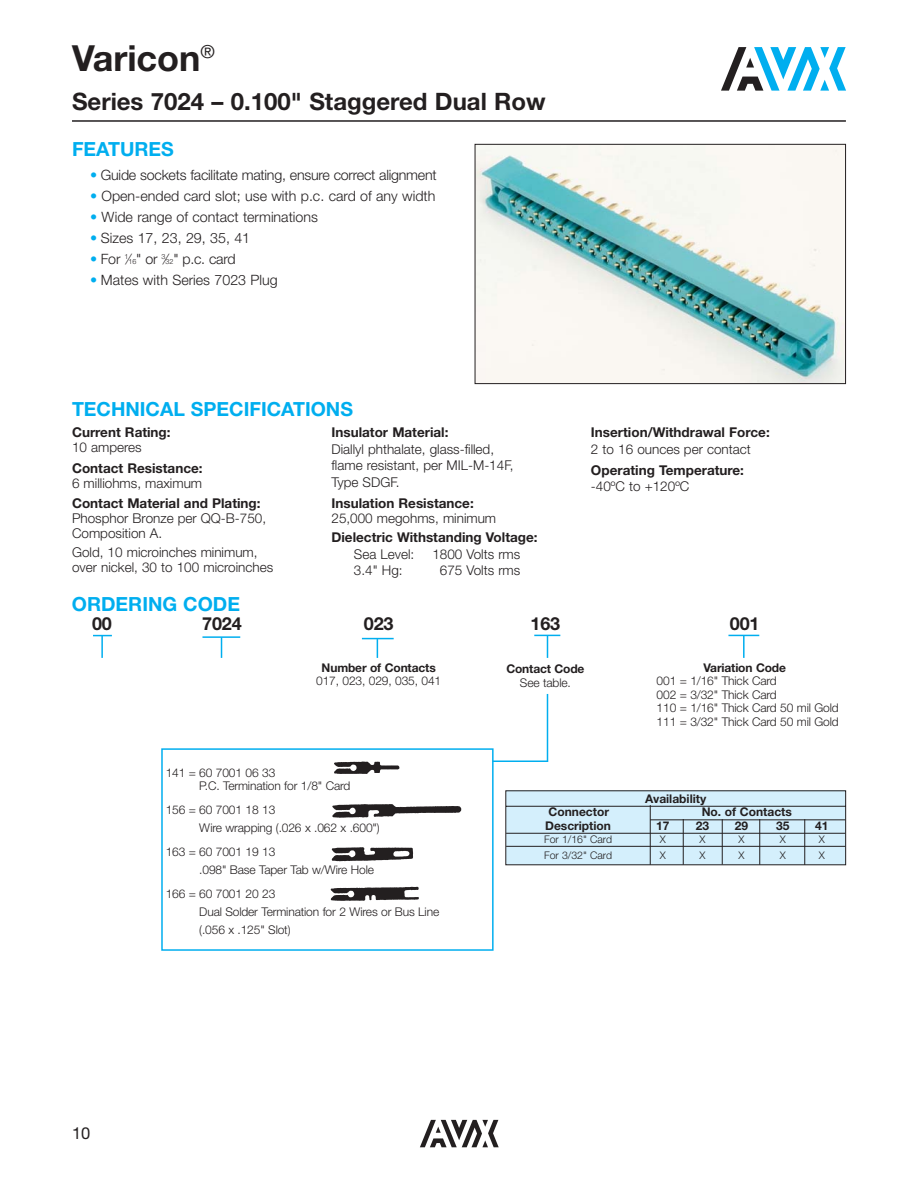
<style>
.page{position:relative;width:918px;height:1188px;background:#fff}
.page>*{position:absolute;margin:0;border:0;box-sizing:border-box;transform-origin:0 0}
.t1{font:700 36px "Helvetica Neue LT Std";color:#231f20}
.t2{font:700 24px "Helvetica Neue LT Std";color:#231f20}
.t3{font:700 19.5px "Helvetica Neue LT Std";color:#00aeef}
.t4{font:700 18px "Helvetica Neue LT Std";letter-spacing:-.01em;color:#231f20}
.t5{font:16.5px "Helvetica Neue LT Std";color:#231f20}
.t6{font:300 14.25px "Helvetica Neue LT Std";color:#231f20}
.t7{font:300 13.5px/15px "Helvetica Neue LT Std";color:#231f20}
.t8{font:700 13.5px "Helvetica Neue LT Std";color:#231f20}
.t9{font:300 12px/13.5px "Helvetica Neue LT Std";letter-spacing:-.01em;color:#231f20}
.t10{font:700 12px "Helvetica Neue LT Std";color:#231f20}
.t11{font:300 10.5px "Helvetica Neue LT Std";color:#231f20}
.s1{color:#00aeef}
.s2{font-size:7.2px}
</style>
<div class="page">
<svg style="left:420px;top:1120px;width:79px;height:27px"></svg>
<svg style="left:721px;top:47px;width:125px;height:44px"></svg>
<hr style="left:72px;top:120px;width:774px;height:2px;background:#231f20">
<hr style="left:101px;top:636px;width:2px;height:22px;background:#00aeef">
<svg style="left:221px;top:638px;width:1px;height:20px"></svg>
<svg style="left:377px;top:639px;width:1px;height:19px"></svg>
<hr style="left:547px;top:694px;width:1px;height:68px;background:#00aeef">
<hr style="left:743px;top:636px;width:2px;height:22px;background:#00aeef">
<svg style="left:93px;top:635px;width:19px;height:1px"></svg>
<hr style="left:202px;top:636px;width:38px;height:2px;background:#00aeef">
<hr style="left:362px;top:638px;width:32px;height:1px;background:#00aeef">
<svg style="left:534px;top:635px;width:26px;height:23px"></svg>
<hr style="left:728px;top:635px;width:31px;height:1px;background:#00aeef">
<svg style="left:505px;top:790px;width:341px;height:75px;background:#cae3f0"></svg>
<hr style="left:650px;top:819px;width:195px;height:1px;background:#231f20">
<hr style="left:506px;top:833px;width:339px;height:1px;background:#231f20">
<hr style="left:506px;top:846px;width:339px;height:1px;background:#231f20">
<hr style="left:650px;top:805px;width:1px;height:60px;background:#231f20">
<hr style="left:683px;top:819px;width:1px;height:46px;background:#231f20">
<hr style="left:722px;top:819px;width:1px;height:46px;background:#231f20">
<hr style="left:759px;top:819px;width:1px;height:46px;background:#231f20">
<hr style="left:804px;top:819px;width:1px;height:46px;background:#231f20">
<img style="left:477px;top:146px;width:367px;height:236px">
<div style="left:475px;top:144px;width:371px;height:240px;border:1px solid #231f20"></div>
<hr style="left:493px;top:760px;width:55px;height:2px;background:#00aeef">
<div style="left:161px;top:748px;width:333px;height:203px;border:2px solid #00aeef"></div>
<img style="left:332px;top:804px;width:130px;height:14px">
<img style="left:331px;top:847px;width:83px;height:15px">
<img style="left:330px;top:886px;width:89px;height:15px">
<img style="left:334px;top:761px;width:66px;height:13px">
<h1 class="t1" style="left:72px;top:45px;width:145px">Varicon<sup>®</sup></h1>
<h2 class="t2" style="left:72px;top:93px;width:475px">Series 7024 – 0.100" Staggered Dual Row</h2>
<h3 class="t3" style="left:72px;top:142px;width:103px">FEATURES</h3>
<p class="t6" style="left:90px;top:170px;width:348px"><span class="s1">•</span> Guide sockets facilitate mating, ensure correct alignment</p>
<p class="t6" style="left:90px;top:191px;width:347px"><span class="s1">•</span> Open-ended card slot; use with p.c. card of any width</p>
<p class="t6" style="left:90px;top:212px;width:229px"><span class="s1">•</span> Wide range of contact terminations</p>
<p class="t6" style="left:90px;top:233px;width:162px"><span class="s1">•</span> Sizes 17, 23, 29, 35, 41</p>
<p class="t6" style="left:90px;top:254px;width:147px"><span class="s1">•</span> For <sup>1</sup>⁄<span class="s2">16</span>" or <sup>3</sup>⁄<span class="s2">32</span>" p.c. card</p>
<p class="t6" style="left:90px;top:275px;width:189px"><span class="s1">•</span> Mates with Series 7023 Plug</p>
<h3 class="t3" style="left:72px;top:402px;width:283px">TECHNICAL SPECIFICATIONS</h3>
<p class="t8" style="left:72px;top:428px;width:100px">Current Rating:</p>
<p class="t7" style="left:72px;top:441px;width:71px">10 amperes</p>
<p class="t8" style="left:72px;top:464px;width:132px">Contact Resistance:</p>
<p class="t7" style="left:72px;top:477px;width:132px">6 milliohms, maximum</p>
<p class="t8" style="left:72px;top:498px;width:190px">Contact Material and Plating:</p>
<p class="t7" style="left:72px;top:512px;width:196px">Phosphor Bronze per QQ-B-750,<br>Composition A.</p>
<p class="t7" style="left:72px;top:546px;width:203px">Gold, 10 microinches minimum, over nickel, 30 to 100 microinches</p>
<h3 class="t3" style="left:72px;top:597px;width:170px">ORDERING CODE</h3>
<p class="t8" style="left:331px;top:428px;width:119px">Insulator Material:</p>
<p class="t7" style="left:331px;top:442px;width:184px;line-height:16.5px">Diallyl phthalate, glass-filled, flame resistant, per MIL-M-14F,<br>Type SDGF.</p>
<p class="t8" style="left:331px;top:498px;width:144px">Insulation Resistance:</p>
<p class="t7" style="left:331px;top:512px;width:166px">25,000 megohms, minimum</p>
<p class="t8" style="left:331px;top:533px;width:208px">Dielectric Withstanding Voltage:</p>
<p class="t7" style="left:354px;top:548px;width:62px">Sea Level:</p>
<p class="t7" style="left:432px;top:548px;width:90px">1800 Volts rms</p>
<p class="t7" style="left:354px;top:564px;width:50px">3.4" Hg:</p>
<p class="t7" style="left:440px;top:564px;width:82px">675 Volts rms</p>
<p class="t8" style="left:591px;top:428px;width:180px">Insertion/Withdrawal Force:</p>
<p class="t7" style="left:591px;top:443px;width:161px">2 to 16 ounces per contact</p>
<p class="t8" style="left:591px;top:465px;width:155px">Operating Temperature:</p>
<p class="t7" style="left:591px;top:480px;width:100px">-40ºC to +120ºC</p>
<h3 class="t4" style="left:92px;top:617px;width:21px">00</h3>
<h3 class="t4" style="left:202px;top:617px;width:41px">7024</h3>
<h3 class="t4" style="left:364px;top:617px;width:31px">023</h3>
<p class="t10" style="left:322px;top:663px;width:116px">Number of Contacts</p>
<p class="t9" style="left:316px;top:675px;width:127px">017, 023, 029, 035, 041</p>
<p class="t9" style="left:199px;top:767px;width:153px;text-indent:-34px">141 = 60 7001 06 33<br>P.C. Termination for 1/8" Card</p>
<p class="t9" style="left:199px;top:802px;width:182px;line-height:18px;text-indent:-34px">156 = 60 7001 18 13<br>Wire wrapping (.026 x .062 x .600")</p>
<p class="t9" style="left:199px;top:844px;width:176px;line-height:18px;text-indent:-34px">163 = 60 7001 19 13<br>.098" Base Taper Tab w/Wire Hole</p>
<p class="t9" style="left:199px;top:886px;width:241px;line-height:18px;text-indent:-34px">166 = 60 7001 20 23<br>Dual Solder Termination for 2 Wires or Bus Line (.056 x .125" Slot)</p>
<h3 class="t4" style="left:531px;top:617px;width:31px">163</h3>
<p class="t10" style="left:506px;top:665px;width:80px">Contact Code</p>
<p class="t9" style="left:520px;top:677px;width:52px">See table.</p>
<h3 class="t4" style="left:730px;top:617px;width:31px">001</h3>
<p class="t10" style="left:704px;top:663px;width:84px">Variation Code</p>
<p class="t9" style="left:657px;top:675px;width:184px">001 = 1/16" Thick Card<br>002 = 3/32" Thick Card<br>110 = 1/16" Thick Card 50 mil Gold<br>111 = 3/32" Thick Card 50 mil Gold</p>
<p class="t10" style="left:645px;top:794px;width:63px">Availability</p>
<p class="t10" style="left:549px;top:807px;width:62px">Connector</p>
<p class="t10" style="left:702px;top:807px;width:92px">No. of Contacts</p>
<p class="t10" style="left:545px;top:821px;width:67px">Description</p>
<p class="t10" style="left:656px;top:821px;width:15px">17</p>
<p class="t10" style="left:696px;top:821px;width:15px">23</p>
<p class="t10" style="left:735px;top:821px;width:15px">29</p>
<p class="t10" style="left:776px;top:821px;width:15px">35</p>
<p class="t10" style="left:815px;top:821px;width:15px">41</p>
<p class="t11" style="left:544px;top:836px;width:70px">For 1/16" Card</p>
<p class="t11" style="left:660px;top:836px;width:8px">X</p>
<p class="t11" style="left:700px;top:836px;width:8px">X</p>
<p class="t11" style="left:739px;top:836px;width:8px">X</p>
<p class="t11" style="left:780px;top:836px;width:8px">X</p>
<p class="t11" style="left:819px;top:836px;width:8px">X</p>
<p class="t11" style="left:544px;top:851px;width:70px">For 3/32" Card</p>
<p class="t11" style="left:660px;top:851px;width:8px">X</p>
<p class="t11" style="left:700px;top:851px;width:8px">X</p>
<p class="t11" style="left:739px;top:851px;width:8px">X</p>
<p class="t11" style="left:780px;top:851px;width:8px">X</p>
<p class="t11" style="left:819px;top:851px;width:8px">X</p>
<h3 class="t5" style="left:72px;top:1127px;width:20px">10</h3>
</div>
